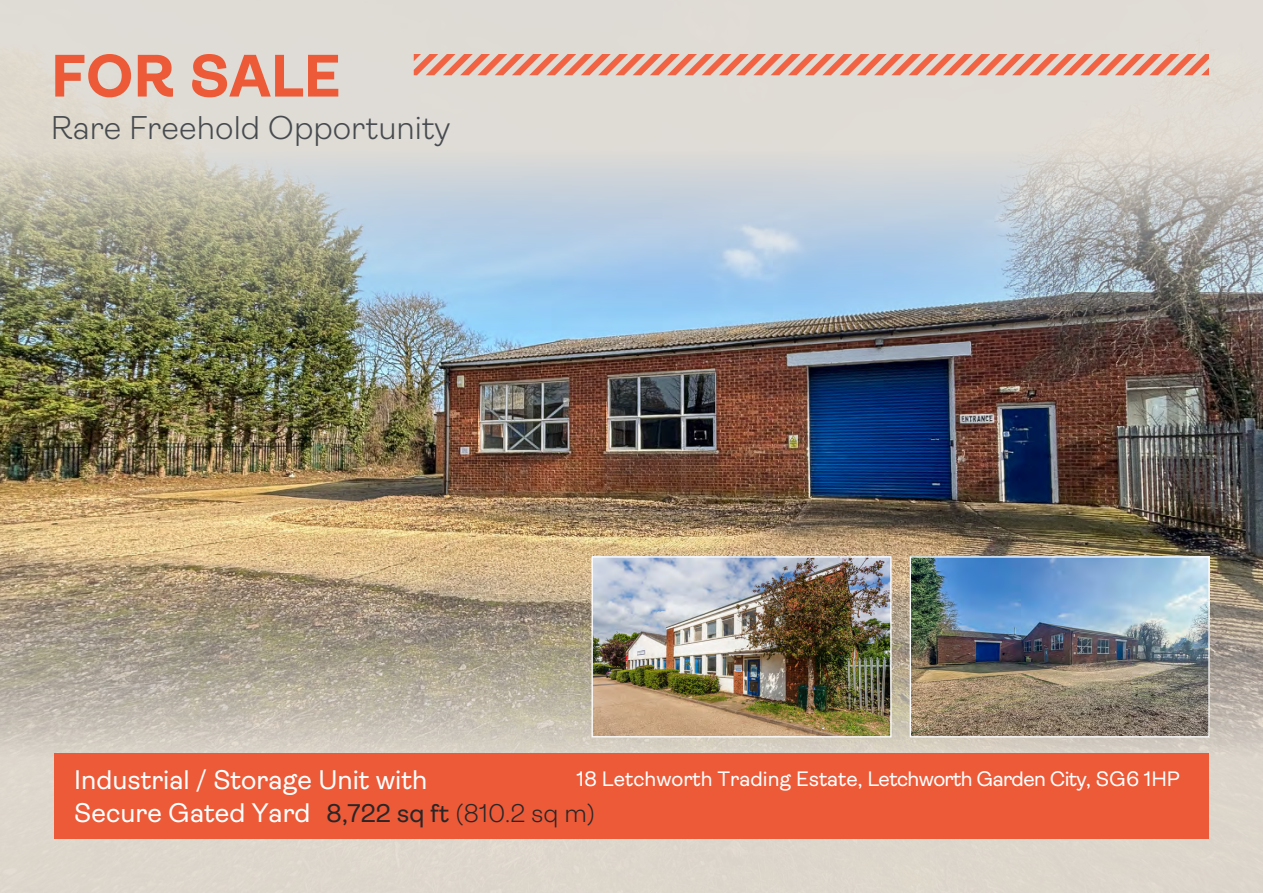
<style>
.page{position:relative;width:1263px;height:893px;background:#fff}
.page>*{position:absolute;margin:0;border:0;box-sizing:border-box;transform-origin:0 0}
.t1{font:700 60px "Ambit";color:#ec5a38}
.t2{font:300 33px "Ambit";color:#474b4f}
.t3{font:27px "Ambit";color:#fff}
.t4{font:21px "Ambit";color:#fff}
.s1{font-size:25.65px;color:#282627}
.s2{font-weight:300;font-size:25.65px;color:#282627}
</style>
<div class="page">
<img style="left:0;top:389px;width:1263px;height:93px">
<img style="left:0;top:0;width:1263px;height:389px">
<img style="left:0;top:482px;width:1263px;height:411px">
<svg style="left:414px;top:54px;width:795px;height:21px;background:#e89f8b"></svg>
<div style="left:54px;top:754px;width:1155px;height:85px;background:#ec5a38"></div>
<img style="left:912px;top:558px;width:296px;height:177px">
<div style="left:910px;top:556px;width:300px;height:181px;border:1px solid #fff"></div>
<img style="left:593px;top:558px;width:296px;height:177px">
<div style="left:591px;top:556px;width:300px;height:181px;border:1px solid #fff"></div>
<h1 class="t1" style="left:51px;top:43px;width:291px">FOR SALE</h1>
<p class="t2" style="left:51px;top:109px;width:401px">Rare Freehold Opportunity</p>
<p class="t3" style="left:74px;top:765px;width:354px">Industrial / Storage Unit with</p>
<p class="t4" style="left:577px;top:767px;width:605px">18 Letchworth Trading Estate, Letchworth Garden City, SG6 1HP</p>
<p class="t3" style="left:74px;top:797px;width:523px">Secure Gated Yard <span class="s1">8,722 sq ft</span> <span class="s2">(810.2 sq m)</span></p>
</div>
